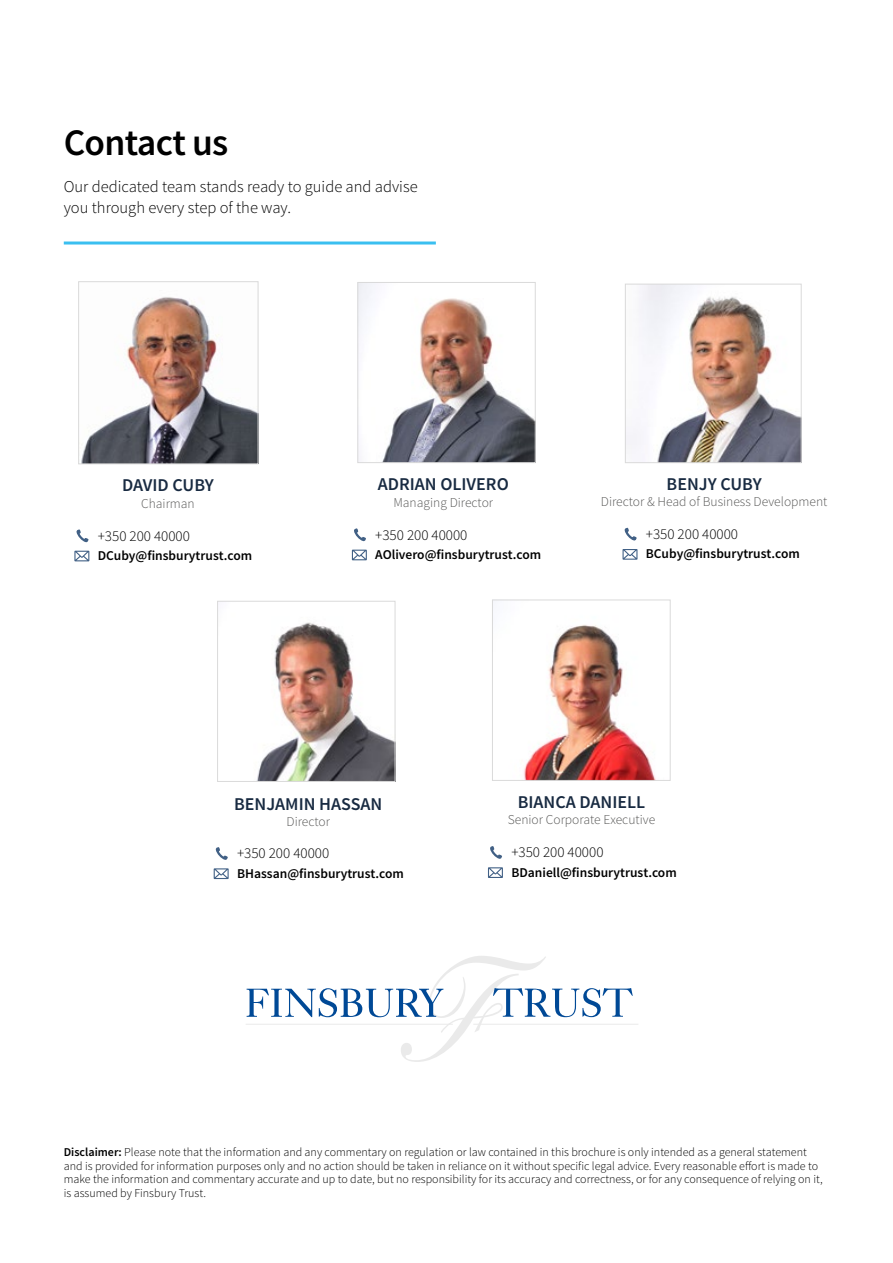
<style>
.page{position:relative;width:893px;height:1263px;background:#fff}
.page>*{position:absolute;margin:0;border:0;box-sizing:border-box;transform-origin:0 0}
.t1{font:600 37.5px "Source Sans Pro";letter-spacing:-.02em;color:#000}
.t2{font:600 18px "Source Sans Pro";color:#182a41}
.t3{font:300 16.5px/21px "Source Sans Pro";color:#000}
.t4{font:300 15px "Source Sans Pro";color:#000}
.t5{font:600 13.5px "Source Sans Pro";color:#000}
.t6{font:300 13.5px "Source Sans Pro";color:#575756}
.t7{font:300 12px/13.5px "Source Sans Pro";color:#000}
.s1{font-weight:600}
</style>
<div class="page">
<hr style="left:64px;top:241px;width:372px;height:3px;background:#3abff0">
<img style="left:81px;top:297px;width:175px;height:165px">
<div style="left:78px;top:281px;width:180px;height:183px;border:1px solid #dadada"></div>
<svg style="left:76px;top:529px;width:13px;height:14px"></svg>
<svg style="left:74px;top:551px;width:15px;height:10px"></svg>
<img style="left:257px;top:622px;width:136px;height:158px">
<div style="left:217px;top:601px;width:178px;height:181px;border:1px solid #dadada"></div>
<svg style="left:215px;top:847px;width:13px;height:13px"></svg>
<svg style="left:214px;top:868px;width:15px;height:11px"></svg>
<img style="left:360px;top:284px;width:173px;height:177px">
<div style="left:358px;top:282px;width:177px;height:181px;border:1px solid #dadada"></div>
<svg style="left:354px;top:528px;width:12px;height:14px"></svg>
<svg style="left:352px;top:550px;width:15px;height:10px"></svg>
<img style="left:523px;top:625px;width:133px;height:154px">
<div style="left:492px;top:600px;width:178px;height:181px;border:1px solid #dadada"></div>
<svg style="left:490px;top:846px;width:12px;height:13px"></svg>
<svg style="left:488px;top:867px;width:15px;height:11px"></svg>
<img style="left:627px;top:286px;width:172px;height:175px">
<div style="left:625px;top:284px;width:176px;height:179px;border:1px solid #dadada"></div>
<svg style="left:624px;top:528px;width:13px;height:13px"></svg>
<svg style="left:622px;top:549px;width:15px;height:11px"></svg>
<svg style="left:247px;top:956px;width:386px;height:106px"></svg>
<hr style="left:246px;top:1024px;width:207px;height:1px;background:#eaeaea">
<hr style="left:473px;top:1024px;width:165px;height:1px;background:#eaeaea">
<h1 class="t1" style="left:64px;top:119px;width:166px">Contact us</h1>
<h3 class="t3" style="left:64px;top:176px;width:355px">Our dedicated team stands ready to guide and advise you through every step of the way.</h3>
<h2 class="t2" style="left:122px;top:474px;width:93px">DAVID CUBY</h2>
<p class="t6" style="left:141px;top:495px;width:55px">Chairman</p>
<p class="t4" style="left:98px;top:527px;width:94px">+350 200 40000</p>
<p class="t5" style="left:98px;top:547px;width:156px">DCuby@finsburytrust.com</p>
<h2 class="t2" style="left:378px;top:473px;width:133px">ADRIAN OLIVERO</h2>
<p class="t6" style="left:393px;top:494px;width:101px">Managing Director</p>
<p class="t4" style="left:375px;top:525px;width:94px">+350 200 40000</p>
<p class="t5" style="left:375px;top:546px;width:168px">AOlivero@finsburytrust.com</p>
<h2 class="t2" style="left:667px;top:472px;width:97px">BENJY CUBY</h2>
<p class="t6" style="left:601px;top:493px;width:228px">Director &amp; Head of Business Development</p>
<p class="t4" style="left:646px;top:525px;width:94px">+350 200 40000</p>
<p class="t5" style="left:646px;top:545px;width:156px">BCuby@finsburytrust.com</p>
<h2 class="t2" style="left:234px;top:792px;width:150px">BENJAMIN HASSAN</h2>
<p class="t6" style="left:286px;top:814px;width:45px">Director</p>
<p class="t4" style="left:237px;top:844px;width:94px">+350 200 40000</p>
<p class="t5" style="left:237px;top:865px;width:168px">BHassan@finsburytrust.com</p>
<h2 class="t2" style="left:518px;top:790px;width:129px">BIANCA DANIELL</h2>
<p class="t6" style="left:508px;top:812px;width:149px">Senior Corporate Executive</p>
<p class="t4" style="left:511px;top:843px;width:94px">+350 200 40000</p>
<p class="t5" style="left:511px;top:864px;width:167px">BDaniell@finsburytrust.com</p>
<p class="t7" style="left:64px;top:1145px;width:760px"><span class="s1">Disclaimer:</span> Please note that the information and any commentary on regulation or law contained in this brochure is only intended as a general statement and is provided for information purposes only and no action should be taken in reliance on it without specific legal advice. Every reasonable effort is made to make the information and commentary accurate and up to date, but no responsibility for its accuracy and correctness, or for any consequence of relying on it, is assumed by Finsbury Trust.</p>
</div>
